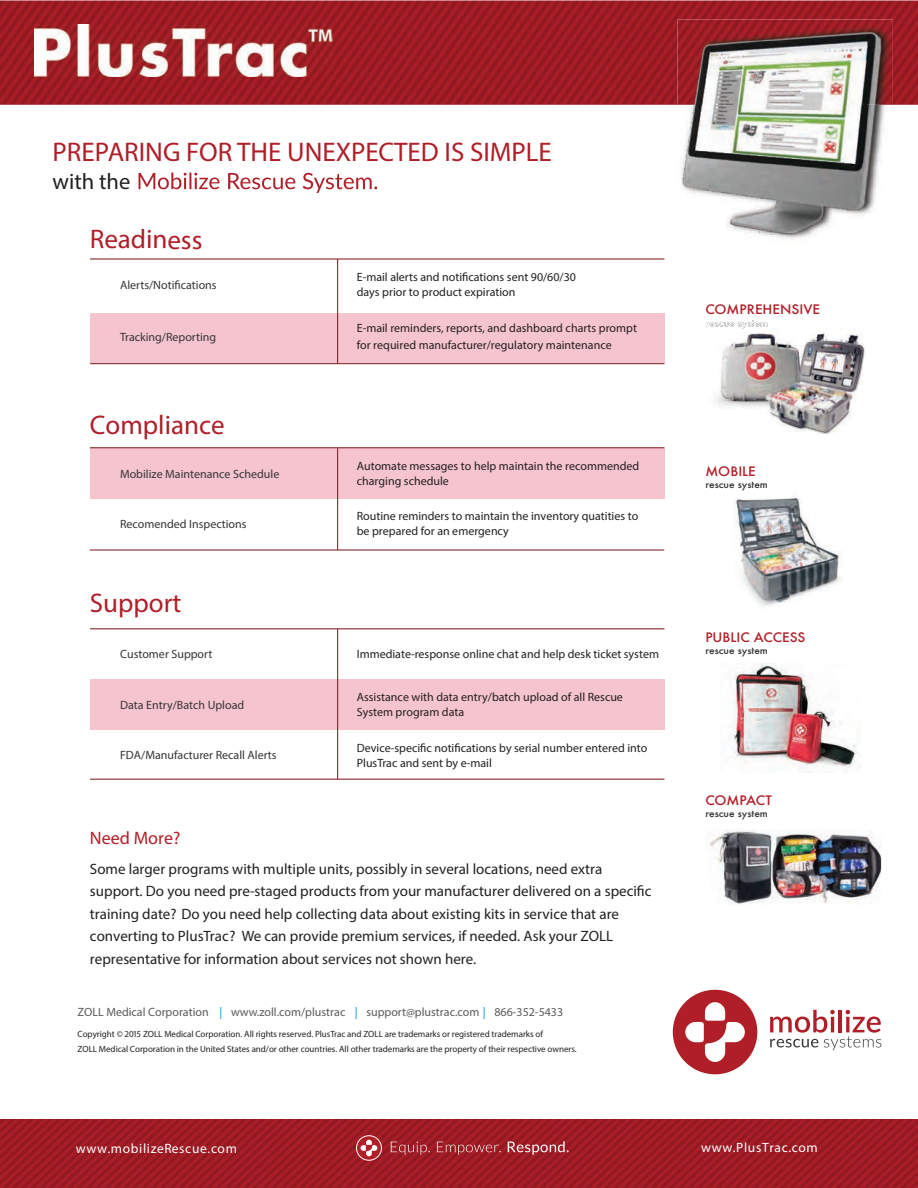
<style>
.page{position:relative;width:918px;height:1188px;background:#fff}
.page>*{position:absolute;margin:0;border:0;box-sizing:border-box;transform-origin:0 0}
.t1{font:700 27px "Lato";color:#b01e27}
.t2{font:300 22.5px "Lato";color:#231f20}
.t3{font:700 18px "Futura Std";color:#b01e27}
.t4{font:300 15px/22.5px "Futura Std";color:#231f20}
.t5{font:13.5px "Lato";letter-spacing:.05em;color:#fff}
.t6{font:500 12.75px "Futura";color:#b01e27;scale:1.06 1}
.t7{font:300 12px/15px "Futura Std";color:#231f20}
.t8{font:500 12px "Futura Std";color:#353537}
.t9{font:12px "Futura Std";color:#5a5a5d}
.t10{font:500 9.6px "Futura";color:#353537;scale:1.06 1}
.t11{font:300 9px/15px "Futura Std";letter-spacing:-.005em;color:#231f20}
.s1{color:#0091d5}
</style>
<div class="page">
<img style="left:0;top:0;width:918px;height:105px">
<svg style="left:139px;top:173px;width:238px;height:20px"></svg>
<img style="left:729px;top:664px;width:129px;height:109px">
<img style="left:713px;top:333px;width:152px;height:101px">
<img style="left:706px;top:320px;width:62px;height:9px">
<img style="left:709px;top:830px;width:172px;height:74px">
<img style="left:734px;top:496px;width:107px;height:110px">
<div style="left:90px;top:448px;width:575px;height:50px;background:#f5c4cf"></div>
<div style="left:90px;top:679px;width:575px;height:50px;background:#f5c4cf"></div>
<hr style="left:337px;top:448px;width:1px;height:102px;background:#7b1216">
<hr style="left:337px;top:629px;width:1px;height:150px;background:#7b1216">
<hr style="left:90px;top:550px;width:574px;height:1px;background:#7b1216">
<hr style="left:90px;top:628px;width:575px;height:1px;background:#7b1216">
<hr style="left:90px;top:779px;width:575px;height:1px;background:#7b1216">
<hr style="left:90px;top:447px;width:575px;height:1px;background:#7b1216">
<div style="left:90px;top:313px;width:575px;height:50px;background:#f5c4cf"></div>
<hr style="left:337px;top:259px;width:1px;height:105px;background:#7b1216">
<hr style="left:90px;top:363px;width:575px;height:1px;background:#7b1216">
<hr style="left:90px;top:259px;width:575px;height:1px;background:#7b1216">
<svg style="left:669px;top:986px;width:92px;height:92px"></svg>
<div style="left:673px;top:990px;width:84px;height:84px;background:#b01e27;border-radius:50%"></div>
<svg style="left:685px;top:1002px;width:60px;height:60px"></svg>
<svg style="left:770px;top:1010px;width:111px;height:40px"></svg>
<img style="left:1px;top:1119px;width:917px;height:69px">
<svg style="left:356px;top:1135px;width:26px;height:26px"></svg>
<svg style="left:357px;top:1136px;width:24px;height:24px"></svg>
<svg style="left:361px;top:1140px;width:16px;height:16px"></svg>
<svg style="left:391px;top:1142px;width:39px;height:13px"></svg>
<svg style="left:437px;top:1142px;width:64px;height:13px"></svg>
<svg style="left:508px;top:1141px;width:61px;height:14px"></svg>
<img style="left:34px;top:24px;width:298px;height:53px">
<img style="left:678px;top:20px;width:215px;height:219px">
<img style="left:695px;top:42px;width:172px;height:122px">
<h1 class="t1" style="left:53px;top:135px;width:501px">PREPARING FOR THE UNEXPECTED IS SIMPLE</h1>
<h2 class="t2" style="left:53px;top:168px;width:79px">with the</h2>
<h1 class="t1" style="left:90px;top:222px;width:114px;rotate:1deg">Readiness</h1>
<p class="t8" style="left:120px;top:278px;width:98px">Alerts/Notifications</p>
<p class="t8" style="left:120px;top:329px;width:98px">Tracking/Reporting</p>
<h1 class="t1" style="left:90px;top:408px;width:136px">Compliance</h1>
<p class="t8" style="left:120px;top:466px;width:161px">Mobilize Maintenance Schedule</p>
<p class="t8" style="left:120px;top:516px;width:128px">Recomended Inspections</p>
<h1 class="t1" style="left:90px;top:587px;width:93px">Support</h1>
<p class="t8" style="left:120px;top:647px;width:94px">Customer Support</p>
<p class="t8" style="left:120px;top:697px;width:126px">Data Entry/Batch Upload</p>
<p class="t8" style="left:120px;top:748px;width:158px">FDA/Manufacturer Recall Alerts</p>
<p class="t7" style="left:357px;top:270px;width:221px">E-mail alerts and notifications sent 90/60/30 days prior to product expiration</p>
<p class="t7" style="left:357px;top:320px;width:282px;line-height:16.5px">E-mail reminders, reports, and dashboard charts prompt for required manufacturer/regulatory maintenance</p>
<p class="t7" style="left:357px;top:459px;width:284px;line-height:14.4px">Automate messages to help maintain the recommended charging schedule</p>
<p class="t7" style="left:357px;top:509px;width:283px;line-height:14.4px">Routine reminders to maintain the inventory quatities to be prepared for an emergency</p>
<p class="t7" style="left:357px;top:647px;width:304px">Immediate-response online chat and help desk ticket system</p>
<p class="t7" style="left:357px;top:689px;width:268px">Assistance with data entry/batch upload of all Rescue<br>System program data</p>
<p class="t7" style="left:357px;top:740px;width:292px">Device-specific notifications by serial number entered into<br>PlusTrac and sent by e-mail</p>
<h3 class="t3" style="left:90px;top:827px;width:92px">Need More?</h3>
<p class="t4" style="left:90px;top:857px;width:563px">Some larger programs with multiple units, possibly in several locations, need extra support. Do you need pre-staged products from your manufacturer delivered on a specific training date? Do you need help collecting data about existing kits in service that are converting to PlusTrac? We can provide premium services, if needed. Ask your ZOLL representative for information about services not shown here.</p>
<p class="t9" style="left:78px;top:1004px;width:487px">ZOLL Medical Corporation <span class="s1">|</span> www.zoll.com/plustrac <span class="s1">|</span> support@plustrac.com <span class="s1">|</span> 866-352-5433</p>
<p class="t11" style="left:78px;top:1026px;width:501px">Copyright © 2015 ZOLL Medical Corporation. All rights reserved. PlusTrac and ZOLL are trademarks or registered trademarks of<br>ZOLL Medical Corporation in the United States and/or other countries. All other trademarks are the property of their respective owners.</p>
<p class="t6" style="left:705px;top:301px;width:110px">COMPREHENSIVE</p>
<p class="t6" style="left:705px;top:462px;width:49px">MOBILE</p>
<p class="t10" style="left:705px;top:478px;width:61px">rescue system</p>
<p class="t6" style="left:705px;top:628px;width:96px">PUBLIC ACCESS</p>
<p class="t10" style="left:705px;top:644px;width:61px">rescue system</p>
<p class="t6" style="left:705px;top:791px;width:64px">COMPACT</p>
<p class="t10" style="left:705px;top:807px;width:61px">rescue system</p>
<p class="t5" style="left:76px;top:1140px;width:163px">www.mobilizeRescue.com</p>
<p class="t5" style="left:701px;top:1139px;width:118px">www.PlusTrac.com</p>
</div>
